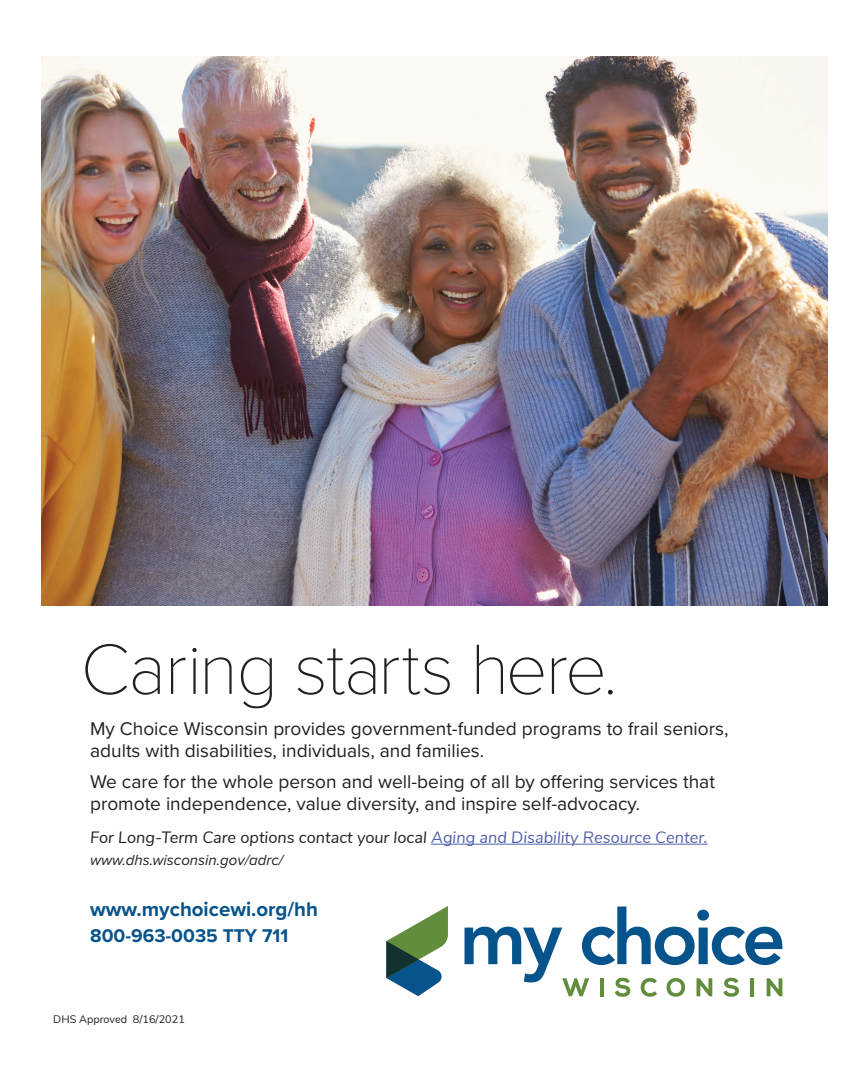
<style>
.page{position:relative;width:864px;height:1080px;background:#fff}
.page>*{position:absolute;margin:0;border:0;box-sizing:border-box;transform-origin:0 0}
.t1{font:100 73.65px "Proxima Nova T";letter-spacing:-.02em;color:#231f20}
.t2{font:700 20.4px "Proxima Nova";color:#07538b}
.t3{font:19.05px/21.9px "Proxima Nova";color:#231f20}
.t4{font:700 19.05px "Proxima Nova";color:#07538b}
.t5{font:italic 16.35px "Nunito Sans";color:#231f20}
.t6{font:italic 15px "Proxima Nova";color:#231f20}
.t7{font:10.95px "Nunito Sans";color:#231f20}
.s1{color:#5360ab}
</style>
<div class="page">
<img style="left:41px;top:57px;width:786px;height:548px">
<svg style="left:386px;top:906px;width:62px;height:90px"></svg>
<svg style="left:465px;top:907px;width:317px;height:90px"></svg>
<hr style="left:431px;top:844px;width:277px;height:1px;background:#5360ab">
<p class="t1" style="left:81px;top:614px;width:539px">Caring starts here.</p>
<p class="t3" style="left:90px;top:717px;width:640px">My Choice Wisconsin provides government-funded programs to frail seniors, adults with disabilities, individuals, and families.</p>
<p class="t3" style="left:90px;top:770px;width:626px">We care for the whole person and well-being of all by offering services that promote independence, value diversity, and inspire self-advocacy.</p>
<p class="t5" style="left:90px;top:825px;width:619px">For Long-Term Care options contact your local <span class="s1">Aging and Disability Resource Center.</span></p>
<p class="t6" style="left:90px;top:849px;width:195px">www.dhs.wisconsin.gov/adrc/</p>
<p class="t2" style="left:90px;top:894px;width:229px">www.mychoicewi.org/hh</p>
<p class="t4" style="left:90px;top:922px;width:200px">800-963-0035 TTY 711</p>
<p class="t7" style="left:53px;top:1011px;width:133px">DHS Approved 8/16/2021</p>
</div>
